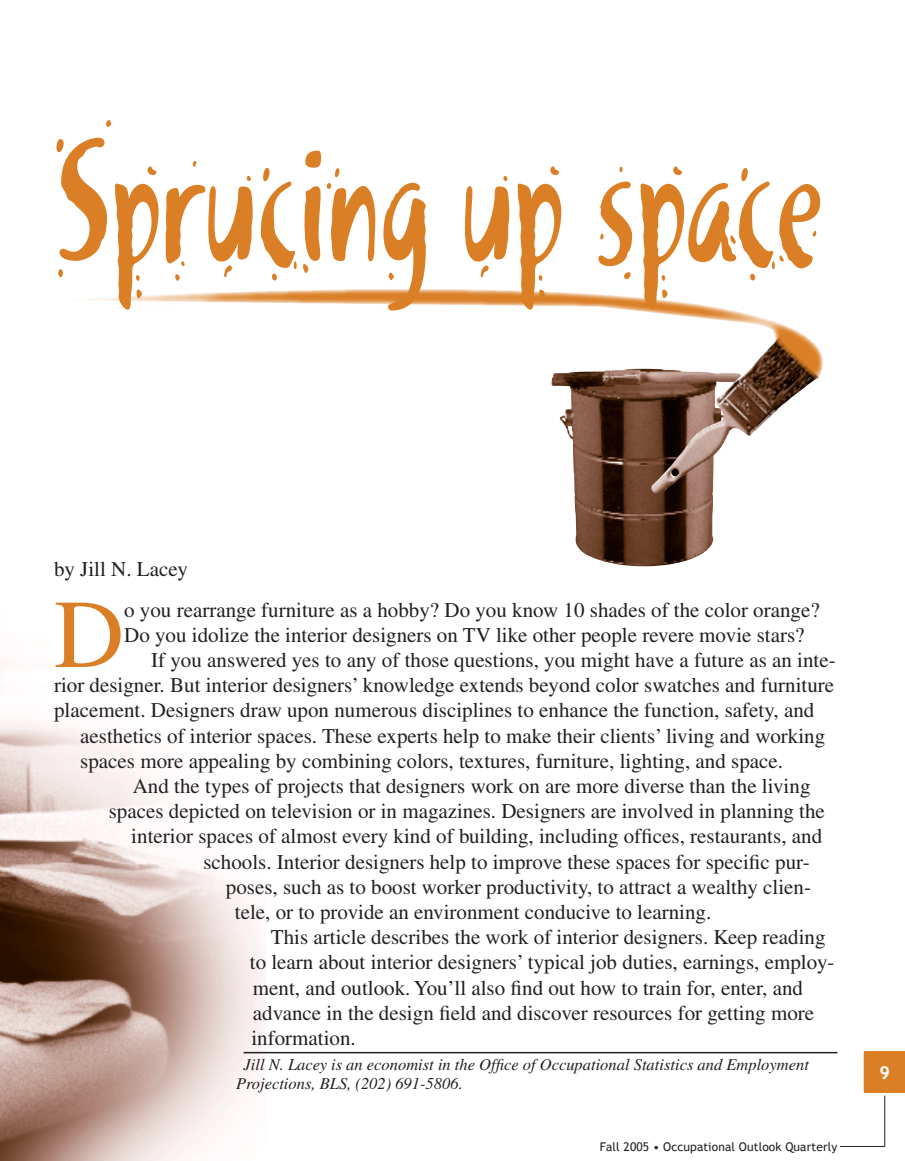
<style>
.page{position:relative;width:905px;height:1161px;background:#fff}
.page>*{position:absolute;margin:0;border:0;box-sizing:border-box;transform-origin:0 0}
.t1{font:175.5px "Khaki Two";color:#da7f26;scale:.67 1}
.t2{font:97.2px "Times";color:#da7f26}
.t3{font:21px "Times";color:#231f20}
.t4{font:700 18px "Trebuchet MS";color:#fff}
.t5{font:italic 16.5px/19.8px "Times";color:#231f20}
.t6{font:12px "Trebuchet MS";letter-spacing:.01em;color:#231f20}
</style>
<div class="page">
<svg style="left:863px;top:1051px;width:41px;height:42px"></svg>
<div style="left:864px;top:1052px;width:40px;height:40px;background:#da7f26"></div>
<hr style="left:840px;top:1146px;width:44px;height:1px;background:#231f20">
<hr style="left:884px;top:1096px;width:1px;height:50px;background:#231f20">
<img style="left:551px;top:381px;width:163px;height:186px">
<img style="left:648px;top:381px;width:165px;height:116px">
<img style="left:0;top:662px;width:266px;height:499px">
<hr style="left:243px;top:1052px;width:594px;height:1px;background:#231f20">
<svg style="left:126px;top:289px;width:697px;height:92px"></svg>
<svg style="left:84px;top:297px;width:114px;height:12px"></svg>
<svg style="left:343px;top:306px;width:407px;height:3px"></svg>
<h1 class="t1" style="left:54px;top:97px;width:1150px">Sprucing up space</h1>
<p class="t3" style="left:54px;top:557px;width:135px">by Jill N. Lacey</p>
<h2 class="t2" style="left:54px;top:580px;width:72px">D</h2>
<p class="t3" style="left:124px;top:598px;width:697px">o you rearrange furniture as a hobby? Do you know 10 shades of the color orange?</p>
<p class="t3" style="left:124px;top:623px;width:682px">Do you idolize the interior designers on TV like other people revere movie stars?</p>
<p class="t3" style="left:151px;top:648px;width:686px">If you answered yes to any of those questions, you might have a future as an inte-</p>
<p class="t3" style="left:54px;top:673px;width:781px">rior designer. But interior designers’ knowledge extends beyond color swatches and furniture</p>
<p class="t3" style="left:54px;top:699px;width:762px">placement. Designers draw upon numerous disciplines to enhance the function, safety, and</p>
<p class="t3" style="left:80px;top:724px;width:746px">aesthetics of interior spaces. These experts help to make their clients’ living and working</p>
<p class="t3" style="left:80px;top:749px;width:704px">spaces more appealing by combining colors, textures, furniture, lighting, and space.</p>
<p class="t3" style="left:133px;top:774px;width:679px">And the types of projects that designers work on are more diverse than the living</p>
<p class="t3" style="left:109px;top:799px;width:717px">spaces depicted on television or in magazines. Designers are involved in planning the</p>
<p class="t3" style="left:131px;top:825px;width:692px">interior spaces of almost every kind of building, including offices, restaurants, and</p>
<p class="t3" style="left:203px;top:850px;width:608px">schools. Interior designers help to improve these spaces for specific pur-</p>
<p class="t3" style="left:226px;top:875px;width:586px">poses, such as to boost worker productivity, to attract a wealthy clien-</p>
<p class="t3" style="left:235px;top:900px;width:478px">tele, or to provide an environment conducive to learning.</p>
<p class="t3" style="left:271px;top:925px;width:556px">This article describes the work of interior designers. Keep reading</p>
<p class="t3" style="left:250px;top:951px;width:586px">to learn about interior designers’ typical job duties, earnings, employ-</p>
<p class="t3" style="left:253px;top:976px;width:551px">ment, and outlook. You’ll also find out how to train for, enter, and</p>
<p class="t3" style="left:253px;top:1001px;width:563px">advance in the design field and discover resources for getting more</p>
<p class="t3" style="left:251px;top:1026px;width:106px">information.</p>
<p class="t5" style="left:236px;top:1054px;width:574px;text-indent:7px">Jill N. Lacey is an economist in the Office of Occupational Statistics and Employment<br>Projections, BLS, (202) 691-5806.</p>
<p class="t6" style="left:599px;top:1139px;width:239px">Fall 2005 • Occupational Outlook Quarterly</p>
<p class="t4" style="left:879px;top:1061px;width:12px">9</p>
</div>
